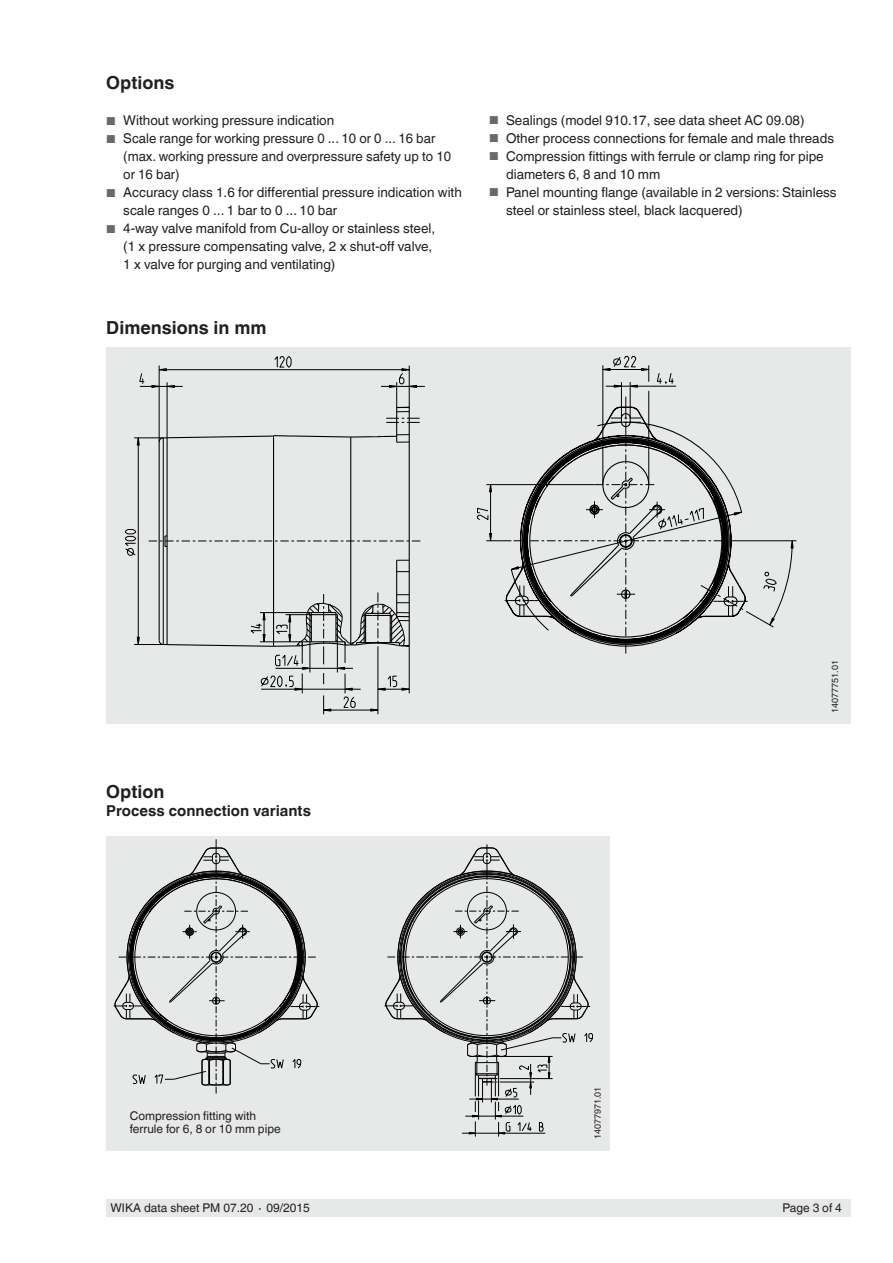
<style>
.page{position:relative;width:893px;height:1263px;background:#fff}
.page>*{position:absolute;margin:0;border:0;box-sizing:border-box;transform-origin:0 0}
.t1{font:700 18px "Helvetica World";color:#231f20}
.t2{font:700 15px "Helvetica World";color:#231f20}
.t3{font:13.5px/18px "Helvetica World";color:#231f20}
.t4{font:12px/13.5px "Helvetica World";color:#231f20}
.t5{font:9px "Helvetica World";color:#231f20}
.s1{font-size:11.55px;color:#676a6d}
</style>
<div class="page">
<div style="left:106px;top:1199px;width:744px;height:17px;background:#e6e9e8"></div>
<div style="left:106px;top:347px;width:744px;height:377px;background:#e6e9e8"></div>
<div style="left:106px;top:836px;width:504px;height:315px;background:#e6e9e8"></div>
<svg style="left:125px;top:356px;width:295px;height:359px"></svg>
<svg style="left:158px;top:406px;width:347px;height:241px"></svg>
<svg style="left:505px;top:397px;width:272px;height:256px"></svg>
<svg style="left:602px;top:356px;width:47px;height:32px"></svg>
<svg style="left:114px;top:839px;width:205px;height:254px"></svg>
<svg style="left:384px;top:844px;width:209px;height:292px"></svg>
<h1 class="t1" style="left:106px;top:73px;width:70px">Options</h1>
<p class="t3" style="left:106px;top:112px;width:229px"><span class="s1">■</span> Without working pressure indication</p>
<p class="t3" style="left:123px;top:130px;width:329px;text-indent:-17px"><span class="s1">■</span> Scale range for working pressure 0 ... 10 or 0 ... 16 bar (max. working pressure and overpressure safety up to 10 or 16 bar)</p>
<p class="t3" style="left:123px;top:184px;width:340px;text-indent:-17px"><span class="s1">■</span> Accuracy class 1.6 for differential pressure indication with scale ranges 0 ... 1 bar to 0 ... 10 bar</p>
<p class="t3" style="left:123px;top:220px;width:313px;text-indent:-17px"><span class="s1">■</span> 4-way valve manifold from Cu-alloy or stainless steel, (1 x pressure compensating valve, 2 x shut-off valve,<br>1 x valve for purging and ventilating)</p>
<h1 class="t1" style="left:106px;top:317px;width:162px">Dimensions in mm</h1>
<p class="t3" style="left:489px;top:111px;width:317px"><span class="s1">■</span> Sealings (model 910.17, see data sheet AC 09.08)</p>
<p class="t3" style="left:489px;top:129px;width:347px"><span class="s1">■</span> Other process connections for female and male threads</p>
<p class="t3" style="left:506px;top:147px;width:319px;text-indent:-17px"><span class="s1">■</span> Compression fittings with ferrule or clamp ring for pipe diameters 6, 8 and 10 mm</p>
<p class="t3" style="left:506px;top:183px;width:332px;text-indent:-17px"><span class="s1">■</span> Panel mounting flange (available in 2 versions: Stainless steel or stainless steel, black lacquered)</p>
<h1 class="t1" style="left:106px;top:781px;width:60px">Option</h1>
<p class="t2" style="left:106px;top:802px;width:206px">Process connection variants</p>
<p class="t4" style="left:130px;top:1109px;width:153px">Compression fitting with ferrule for 6, 8 or 10 mm pipe</p>
<p class="t5" style="left:592px;top:1139px;width:54px;rotate:-90deg">14077971.01</p>
<p class="t5" style="left:830px;top:713px;width:54px;rotate:-90deg">14077751.01</p>
<p class="t4" style="left:111px;top:1201px;width:201px">WIKA data sheet PM 07.20 ∙ 09/2015</p>
<p class="t4" style="left:782px;top:1201px;width:61px">Page 3 of 4</p>
</div>
